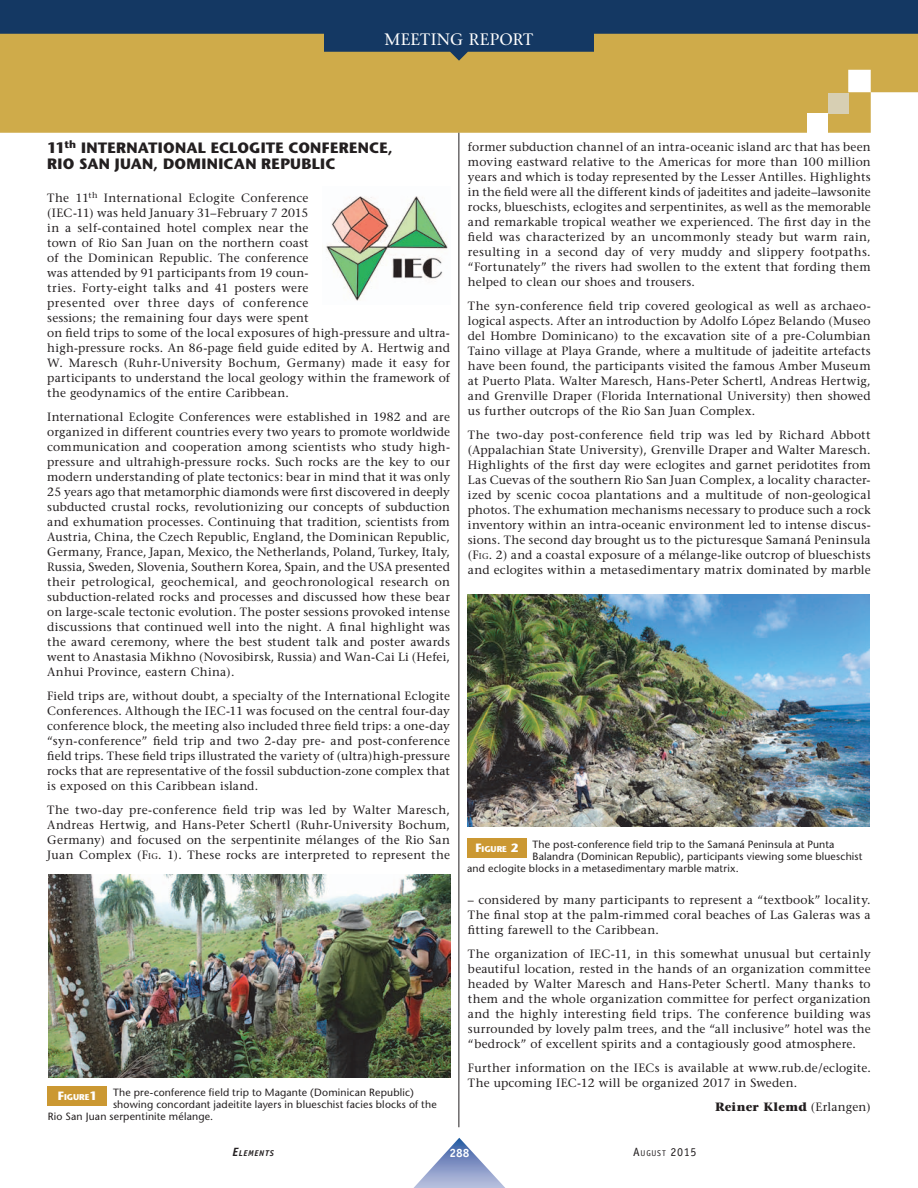
<style>
.page{position:relative;width:918px;height:1188px;background:#fff}
.page>*{position:absolute;margin:0;border:0;box-sizing:border-box;transform-origin:0 0}
.t1{font:16.5px "Stone Serif";letter-spacing:.02em;color:#fff}
.t2{font:700 15px/15.8px "Stone Sans";letter-spacing:.015em;color:#231f20}
.t3{font:12px/15px "Stone Serif";letter-spacing:.02em;color:#231f20;text-align:justify}
.t4{font:700 12px "Stone Serif";letter-spacing:.025em;color:#231f20}
.t5{font:12px "Officina Sans";color:#231f20}
.t6{font:700 12px "Officina Sans";color:#fff}
.t7{font:10.5px "Stone Sans";letter-spacing:.015em;color:#231f20}
.t8{font:italic 700 8.4px "Officina Sans";letter-spacing:.08em;color:#231f20}
.t9{font:700 8.4px "Stone Sans";color:#fff}
.s1{font-size:8.4px}
.s2{font-size:12px}
.s3{font-weight:700;font-size:12px;color:#fff}
.s4{font-weight:400}
</style>
<div class="page">
<div style="left:0;top:61px;width:918px;height:72px;background:#cfab4a"></div>
<div style="left:808px;top:114px;width:20px;height:20px;background:#fff"></div>
<div style="left:828px;top:94px;width:20px;height:20px;background:#d7cfb3"></div>
<hr style="left:459px;top:133px;width:1px;height:994px;background:#231f20">
<div style="left:48px;top:1086px;width:59px;height:19px;background:#cb9832"></div>
<div style="left:467px;top:839px;width:59px;height:19px;background:#cb9832"></div>
<img style="left:468px;top:594px;width:402px;height:232px">
<img style="left:48px;top:875px;width:402px;height:202px">
<img style="left:326px;top:196px;width:122px;height:105px">
<svg style="left:0;top:0;width:918px;height:61px;background:#57615a"></svg>
<svg style="left:413px;top:1138px;width:92px;height:50px"></svg>
<h1 class="t1" style="left:384px;top:33px;width:150px">MEETING REPORT</h1>
<p class="t2" style="left:47px;top:141px;width:347px">11<sup>th</sup> INTERNATIONAL ECLOGITE CONFERENCE,<br>RIO SAN JUAN, DOMINICAN REPUBLIC</p>
<p class="t3" style="left:47px;top:191px;width:404px;text-align:left">The 11<sup>th</sup> International Eclogite Conference<br>(IEC-11) was held January 31–February 7 2015<br>in a self-contained hotel complex near the<br>town of Rio San Juan on the northern coast<br>of the Dominican Republic. The conference<br>was attended by 91 participants from 19 coun-<br>tries. Forty-eight talks and 41 posters were<br>presented over three days of conference<br>sessions; the remaining four days were spent<br>on field trips to some of t he local exposures of high-pressure and ultra&shy;high-pressure rocks. An 86-page field guide edited by A. Hertwig and W. Maresch (Ruhr-University Bochum, Germany) made it easy for participants to understand the local geology within the framework of the geodynamics of the entire Caribbean.</p>
<p class="t3" style="left:47px;top:410px;width:404px">International Eclogite Conferences were established in 1982 and are organized in different countries every two years to promote worldwide communication and cooperation among scientists who study high&shy;pressure and ultrahigh-pressure rocks. Such rocks are the key to our modern understanding of plate tectonics: bear in mind that it was only 25 years ago that metamorphic diamonds were first discovered in deeply subducted crustal rocks, revolutionizing our concepts of subduction and exhumation processes. Continuing that tradition, scientists from Austria, China, the Czech Republic, England, the Dominican Republic, Germany, France, Japan, Mexico, the Netherlands, Poland, Turkey, Italy, Russia, Sweden, Slovenia, Southern Korea, Spain, and the USA presented their petrological, geochemical, and geochronological research on subduction-related rocks and processes and discussed how these bear on large-scale tectonic evolution. The poster sessions provoked intense discussions that continued well into the night. A final highlight was the award ceremony, where the best student talk and poster awards went to Anastasia Mikhno (Novosibirsk, Russia) and Wan-Cai Li (Hefei, Anhui Province, eastern China).</p>
<p class="t3" style="left:47px;top:689px;width:404px">Field trips are, without doubt, a specialty of the International Eclogite Conferences. Although the IEC-11 was focused on the central four-day conference block, the meeting also included three field trips: a one-day “syn-conference” field trip and two 2-day pre- and post-conference field trips. These field trips illustrated the variety of (ultra)high-pressure rocks that are representative of the fossil subduction-zone complex that is exposed on this Caribbean island.</p>
<p class="t3" style="left:47px;top:803px;width:404px">The two-day pre-conference field trip was led by Walter Maresch, Andreas Hertwig, and Hans-Peter Schertl (Ruhr-University Bochum, Germany) and focused on the serpentinite mélanges of the Rio San Juan Complex (F<span class="s1">IG</span>. 1). These rocks are interpreted to represent the</p>
<p class="t9" style="left:58px;top:1094px;width:41px"><span class="s2">F</span>IGURE<span class="s2">1</span></p>
<p class="t7" style="left:113px;top:1088px;width:302px">The pre-conference field trip to Magante (Dominican Republic)</p>
<p class="t7" style="left:113px;top:1100px;width:325px">showing concordant jadeitite layers in blueschist facies blocks of the</p>
<p class="t7" style="left:48px;top:1112px;width:167px">Rio San Juan serpentinite mélange.</p>
<p class="t3" style="left:468px;top:140px;width:404px">former subduction channel of an intra-oceanic island arc that has been moving eastward relative to the Americas for more than 100 million years and which is today represented by the Lesser Antilles. Highlights in the field were all the different kinds of jadeitites and jadeite–lawsonite rocks, blueschists, eclogites and serpentinites, as well as the memorable and remarkable tropical weather we experienced. The first day in the field was characterized by an uncommonly steady but warm rain, resulting in a second day of very muddy and slippery footpaths. “Fortunately” the rivers had swollen to the extent that fording them helped to clean our shoes and trousers.</p>
<p class="t3" style="left:468px;top:299px;width:404px">The syn-conference field trip covered geological as well as archaeo&shy;logical aspects. After an introduction by Adolfo López Belando (Museo del Hombre Dominicano) to the excavation site of a pre-Columbian Taino village at Playa Grande, where a multitude of jadeitite artefacts have been found, the participants visited the famous Amber Museum at Puerto Plata. Walter Maresch, Hans-Peter Schertl, Andreas Hertwig, and Grenville Draper (Florida International University) then showed us further outcrops of the Rio San Juan Complex.</p>
<p class="t3" style="left:468px;top:428px;width:404px">The two-day post-conference field trip was led by Richard Abbott (Appalachian State University), Grenville Draper and Walter Maresch.<br>Highlights of the first day were eclogites and garnet peridotites from Las Cuevas of the southern Rio San Juan Complex, a locality character&shy;ized by scenic cocoa plantations and a multitude of non-geological photos. The exhumation mechanisms necessary to produce such a rock inventory within an intra-oceanic environment led to intense discus&shy;sions. The second day brought us to the picturesque Samaná Peninsula (F<span class="s1">IG</span>. 2) and a coastal exposure of a mélange-like outcrop of blueschists and eclogites within a metasedimentary matrix dominated by marble</p>
<p class="t7" style="left:475px;top:840px;width:361px"><span class="s3">F</span><sub>IGURE</sub> <span class="s3">2</span> The post-conference field trip to the Samaná Peninsula at Punta</p>
<p class="t7" style="left:532px;top:852px;width:332px">Balandra (Dominican Republic), participants viewing some blueschist</p>
<p class="t7" style="left:467px;top:864px;width:273px">and eclogite blocks in a metasedimentary marble matrix.</p>
<p class="t3" style="left:468px;top:893px;width:404px">– considered by many participants to represent a “textbook” locality.<br>The final stop at the palm-rimmed coral beaches of Las Galeras was a fitting farewell to the Caribbean.</p>
<p class="t3" style="left:468px;top:947px;width:404px">The organization of IEC-11, in this somewhat unusual but certainly beautiful location, rested in the hands of an organization committee headed by Walter Maresch and Hans-Peter Schertl. Many thanks to them and the whole organization committee for perfect organization and the highly interesting field trips. The conference building was surrounded by lovely palm trees, and the “all inclusive” hotel was the “bedrock” of excellent spirits and a contagiously good atmosphere.</p>
<p class="t3" style="left:468px;top:1061px;width:404px">Further information on the IECs is available at www.rub.de/eclogite.<br>The upcoming IEC-12 will be organized 2017 in Sweden.</p>
<p class="t4" style="left:715px;top:1102px;width:157px">Reiner Klemd <span class="s4">(Erlangen)</span></p>
<p class="t8" style="left:232px;top:1150px;width:43px"><span class="s2">E</span>LEMENTS</p>
<p class="t6" style="left:449px;top:1149px;width:22px">288</p>
<p class="t5" style="left:633px;top:1147px;width:65px">A<span class="s1">UGUST</span> 2015</p>
</div>
